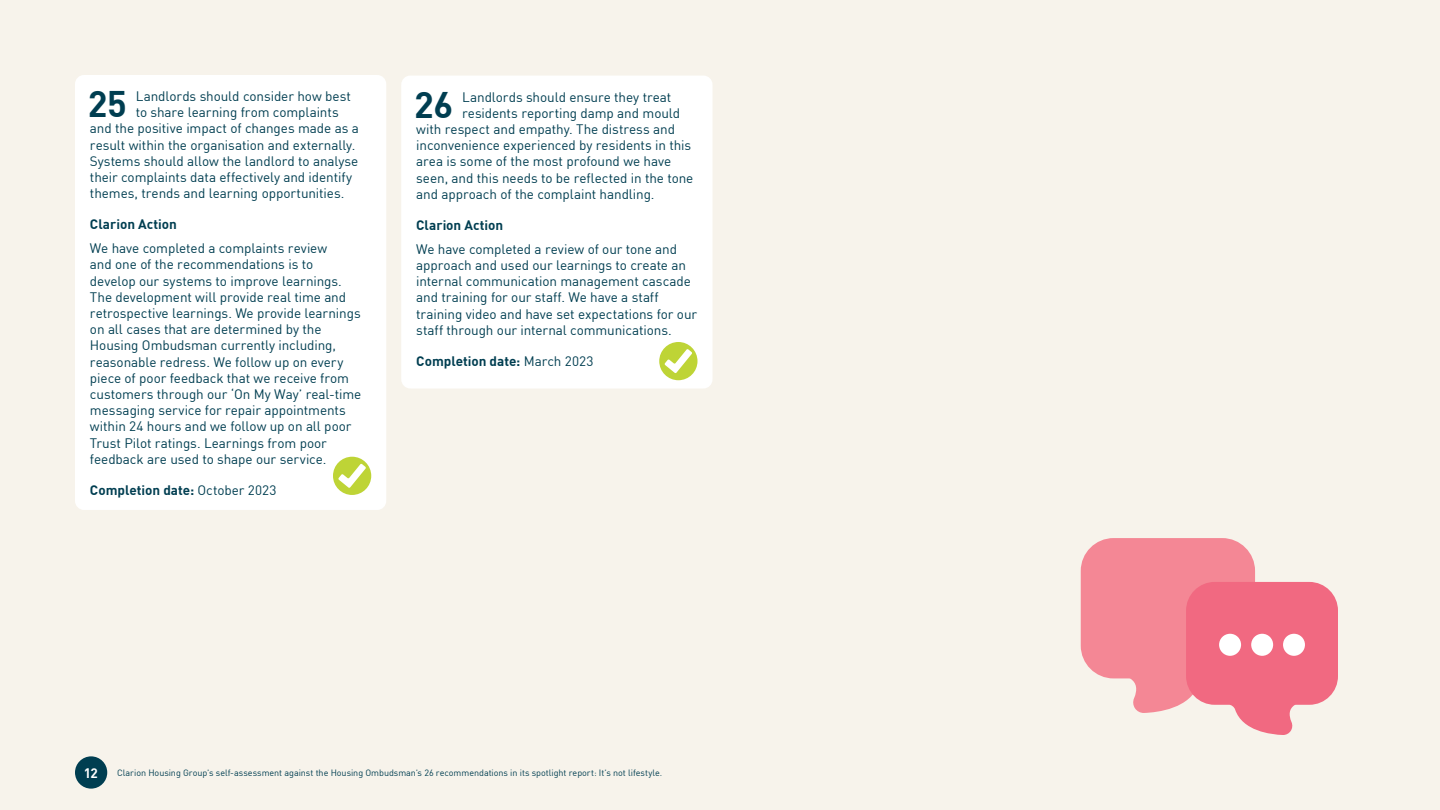
<style>
.page{position:relative;width:1440px;height:810px;background:#f7f3eb}
.page>*{position:absolute;margin:0;border:0;box-sizing:border-box;transform-origin:0 0}
.t1{font:700 36.22px "DINOT";color:#003e51}
.t2{font:13.5px/16.2px "DINOT";letter-spacing:-.005em;color:#003e51}
.t3{font:700 13.5px "DINOT";letter-spacing:-.005em;color:#003e51}
.t4{font:700 13.5px "DINOT";color:#fff}
.t5{font:9px "DINOT";letter-spacing:-.005em;color:#003e51}
.s1{font-weight:400}
</style>
<div class="page">
<div style="left:75px;top:756px;width:32px;height:33px;background:#003e51;border-radius:50%"></div>
<div style="left:75px;top:75px;width:311px;height:435px;background:#fff;border-radius:9px"></div>
<div style="left:401px;top:76px;width:311px;height:313px;background:#fff;border-radius:9px"></div>
<svg style="left:1081px;top:538px;width:257px;height:197px"></svg>
<div style="left:1251px;top:634px;width:22px;height:22px;background:#fff;border-radius:50%"></div>
<div style="left:1219px;top:634px;width:22px;height:22px;background:#fff;border-radius:50%"></div>
<div style="left:1283px;top:634px;width:22px;height:22px;background:#fff;border-radius:50%"></div>
<div style="left:659px;top:342px;width:39px;height:38px;background:#bed436;border-radius:50%"></div>
<svg style="left:665px;top:349px;width:27px;height:24px"></svg>
<div style="left:333px;top:457px;width:38px;height:38px;background:#bed436;border-radius:50%"></div>
<svg style="left:338px;top:464px;width:28px;height:24px"></svg>
<h1 class="t1" style="left:88px;top:76px;width:40px">25</h1>
<p class="t2" style="left:136px;top:87px;width:217px">Landlords should consider how best</p>
<p class="t2" style="left:136px;top:103px;width:204px">to share learning from complaints</p>
<p class="t2" style="left:90px;top:119px;width:270px">and the positive impact of changes made as a</p>
<p class="t2" style="left:90px;top:136px;width:267px">result within the organisation and externally.</p>
<p class="t2" style="left:90px;top:152px;width:270px">Systems should allow the landlord to analyse</p>
<p class="t2" style="left:90px;top:168px;width:264px">their complaints data effectively and identify</p>
<p class="t2" style="left:90px;top:184px;width:256px">themes, trends and learning opportunities.</p>
<p class="t3" style="left:90px;top:214px;width:88px">Clarion Action</p>
<p class="t2" style="left:90px;top:239px;width:273px">We have completed a complaints review<br>and one of the recommendations is to develop our systems to improve learnings.<br>The development will provide real time and retrospective learnings. We provide learnings on all cases that are determined by the Housing Ombudsman currently including, reasonable redress. We follow up on every piece of poor feedback that we receive from customers through our ‘On My Way’ real-time messaging service for repair appointments within 24 hours and we follow up on all poor Trust Pilot ratings. Learnings from poor feedback are used to shape our service.</p>
<p class="t3" style="left:90px;top:480px;width:188px">Completion date: <span class="s1">October 2023</span></p>
<h1 class="t1" style="left:414px;top:76px;width:41px">26</h1>
<p class="t2" style="left:462px;top:87px;width:211px">Landlords should ensure they treat</p>
<p class="t2" style="left:462px;top:104px;width:220px">residents reporting damp and mould</p>
<p class="t2" style="left:416px;top:120px;width:260px">with respect and empathy. The distress and</p>
<p class="t2" style="left:416px;top:136px;width:276px">inconvenience experienced by residents in this</p>
<p class="t2" style="left:416px;top:152px;width:257px">area is some of the most profound we have</p>
<p class="t2" style="left:416px;top:168px;width:279px">seen, and this needs to be reflected in the tone</p>
<p class="t2" style="left:416px;top:185px;width:240px">and approach of the complaint handling.</p>
<p class="t3" style="left:416px;top:215px;width:88px">Clarion Action</p>
<p class="t2" style="left:416px;top:240px;width:282px">We have completed a review of our tone and approach and used our learnings to create an internal communication management cascade and training for our staff. We have a staff training video and have set expectations for our staff through our internal communications.</p>
<p class="t3" style="left:416px;top:351px;width:179px">Completion date: <span class="s1">March 2023</span></p>
<p class="t4" style="left:84px;top:762px;width:15px">12</p>
<p class="t5" style="left:117px;top:766px;width:547px">Clarion Housing Group’s self-assessment against the Housing Ombudsman’s 26 recommendations in its spotlight report: It’s not lifestyle.</p>
</div>
